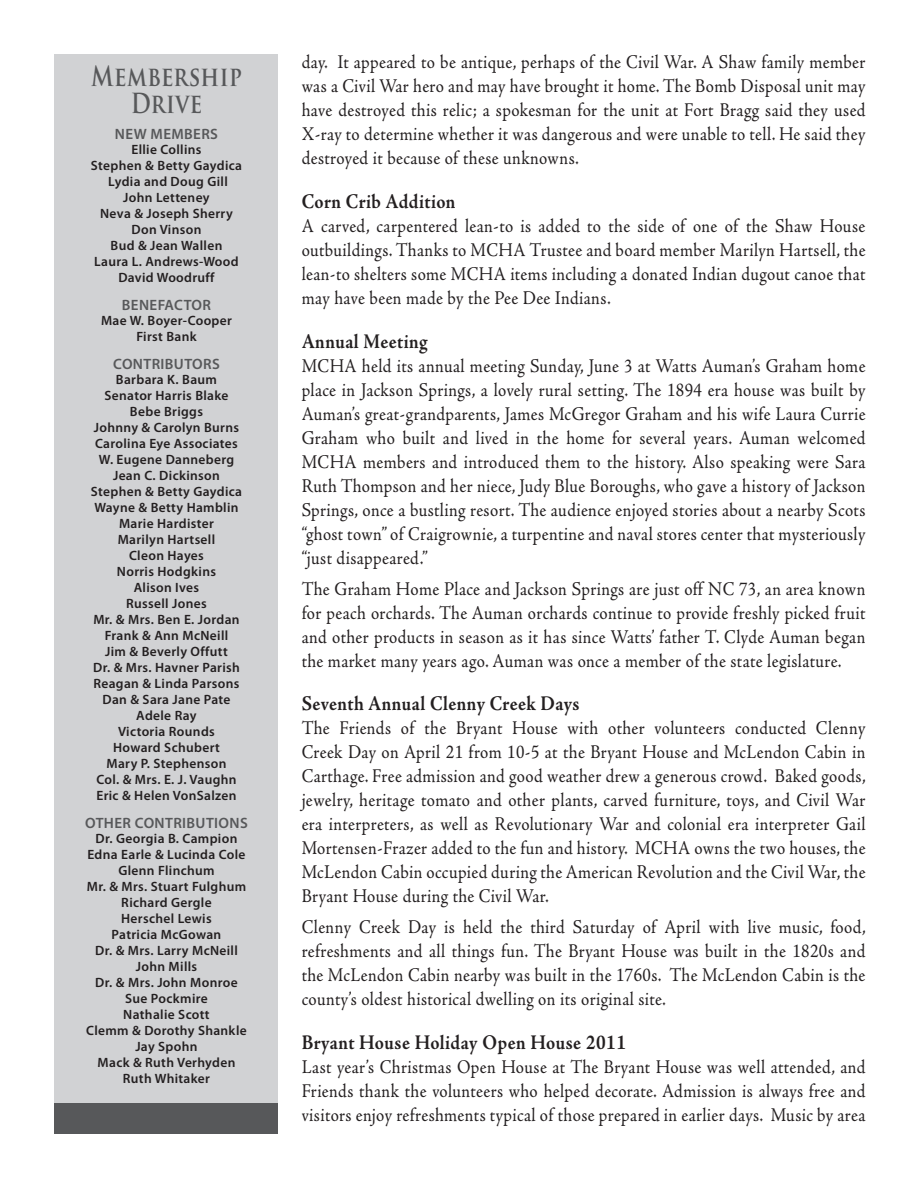
<style>
.page{position:relative;width:918px;height:1188px;background:#fff}
.page>*{position:absolute;margin:0;border:0;box-sizing:border-box;transform-origin:0 0}
.Boxes_Trajan{font:700 27px/27px "Trajan Pro";letter-spacing:.025em;color:#57585a;text-align:center;scale:.8 1}
.Body_Title{font:700 21px "Adobe Jenson Pro";letter-spacing:.02em;color:#231f20;scale:.88 1}
.Body{font:19.5px/24px "Adobe Jenson Pro";letter-spacing:.02em;color:#231f20;text-align:justify;scale:.88 1}
.Boxes_Heading{font:600 15px "Myriad Pro";letter-spacing:.025em;color:#57585a}
.Boxes_9pt{font:600 13.5px "Myriad Pro";letter-spacing:.025em;color:#231f20}
</style>
<div class="page">
<div style="left:54px;top:54px;width:224px;height:1080px;background:#d1d2d4"></div>
<div style="left:54px;top:1103px;width:224px;height:31px;background:#57585a"></div>
<p class="Boxes_Trajan" style="left:91px;top:63px;width:190px">Membership<br>Drive</p>
<p class="Boxes_Heading" style="left:115px;top:124px;width:105px">NEW MEMBERS</p>
<p class="Boxes_9pt" style="left:131px;top:141px;width:72px">Ellie Collins</p>
<p class="Boxes_9pt" style="left:91px;top:157px;width:153px">Stephen &amp; Betty Gaydica</p>
<p class="Boxes_9pt" style="left:108px;top:173px;width:121px">Lydia and Doug Gill</p>
<p class="Boxes_9pt" style="left:123px;top:189px;width:88px">John Letteney</p>
<p class="Boxes_9pt" style="left:100px;top:205px;width:134px">Neva &amp; Joseph Sherry</p>
<p class="Boxes_9pt" style="left:132px;top:221px;width:71px">Don Vinson</p>
<p class="Boxes_9pt" style="left:111px;top:237px;width:113px">Bud &amp; Jean Wallen</p>
<p class="Boxes_9pt" style="left:94px;top:253px;width:146px">Laura L. Andrews-Wood</p>
<p class="Boxes_9pt" style="left:118px;top:269px;width:98px">David Woodruff</p>
<p class="Boxes_Heading" style="left:122px;top:296px;width:91px">BENEFACTOR</p>
<p class="Boxes_9pt" style="left:101px;top:312px;width:132px">Mae W. Boyer-Cooper</p>
<p class="Boxes_9pt" style="left:136px;top:328px;width:62px">First Bank</p>
<p class="Boxes_Heading" style="left:113px;top:355px;width:108px">CONTRIBUTORS</p>
<p class="Boxes_9pt" style="left:116px;top:371px;width:103px">Barbara K. Baum</p>
<p class="Boxes_9pt" style="left:104px;top:387px;width:126px">Senator Harris Blake</p>
<p class="Boxes_9pt" style="left:130px;top:403px;width:74px">Bebe Briggs</p>
<p class="Boxes_9pt" style="left:94px;top:419px;width:147px">Johnny &amp; Carolyn Burns</p>
<p class="Boxes_9pt" style="left:95px;top:435px;width:144px">Carolina Eye Associates</p>
<p class="Boxes_9pt" style="left:99px;top:451px;width:137px">W. Eugene Danneberg</p>
<p class="Boxes_9pt" style="left:113px;top:467px;width:108px">Jean C. Dickinson</p>
<p class="Boxes_9pt" style="left:91px;top:483px;width:153px">Stephen &amp; Betty Gaydica</p>
<p class="Boxes_9pt" style="left:94px;top:499px;width:146px">Wayne &amp; Betty Hamblin</p>
<p class="Boxes_9pt" style="left:119px;top:515px;width:96px">Marie Hardister</p>
<p class="Boxes_9pt" style="left:118px;top:531px;width:99px">Marilyn Hartsell</p>
<p class="Boxes_9pt" style="left:129px;top:547px;width:76px">Cleon Hayes</p>
<p class="Boxes_9pt" style="left:117px;top:563px;width:101px">Norris Hodgkins</p>
<p class="Boxes_9pt" style="left:134px;top:579px;width:67px">Alison Ives</p>
<p class="Boxes_9pt" style="left:126px;top:595px;width:82px">Russell Jones</p>
<p class="Boxes_9pt" style="left:93px;top:611px;width:148px">Mr. &amp; Mrs. Ben E. Jordan</p>
<p class="Boxes_9pt" style="left:105px;top:627px;width:125px">Frank &amp; Ann McNeill</p>
<p class="Boxes_9pt" style="left:105px;top:643px;width:124px">Jim &amp; Beverly Offutt</p>
<p class="Boxes_9pt" style="left:93px;top:659px;width:148px">Dr. &amp; Mrs. Havner Parish</p>
<p class="Boxes_9pt" style="left:93px;top:675px;width:148px">Reagan &amp; Linda Parsons</p>
<p class="Boxes_9pt" style="left:102px;top:691px;width:130px">Dan &amp; Sara Jane Pate</p>
<p class="Boxes_9pt" style="left:136px;top:707px;width:62px">Adele Ray</p>
<p class="Boxes_9pt" style="left:118px;top:723px;width:98px">Victoria Rounds</p>
<p class="Boxes_9pt" style="left:113px;top:739px;width:108px">Howard Schubert</p>
<p class="Boxes_9pt" style="left:107px;top:755px;width:121px">Mary P. Stephenson</p>
<p class="Boxes_9pt" style="left:96px;top:771px;width:142px">Col. &amp; Mrs. E. J. Vaughn</p>
<p class="Boxes_9pt" style="left:96px;top:787px;width:142px">Eric &amp; Helen VonSalzen</p>
<p class="Boxes_Heading" style="left:85px;top:814px;width:164px">OTHER CONTRIBUTIONS</p>
<p class="Boxes_9pt" style="left:96px;top:830px;width:143px">Dr. Georgia B. Campion</p>
<p class="Boxes_9pt" style="left:87px;top:846px;width:160px">Edna Earle &amp; Lucinda Cole</p>
<p class="Boxes_9pt" style="left:118px;top:862px;width:98px">Glenn Flinchum</p>
<p class="Boxes_9pt" style="left:87px;top:878px;width:161px">Mr. &amp; Mrs. Stuart Fulghum</p>
<p class="Boxes_9pt" style="left:121px;top:894px;width:92px">Richard Gergle</p>
<p class="Boxes_9pt" style="left:121px;top:910px;width:92px">Herschel Lewis</p>
<p class="Boxes_9pt" style="left:112px;top:926px;width:111px">Patricia McGowan</p>
<p class="Boxes_9pt" style="left:95px;top:942px;width:144px">Dr. &amp; Mrs. Larry McNeill</p>
<p class="Boxes_9pt" style="left:136px;top:958px;width:63px">John Mills</p>
<p class="Boxes_9pt" style="left:95px;top:974px;width:144px">Dr. &amp; Mrs. John Monroe</p>
<p class="Boxes_9pt" style="left:125px;top:990px;width:84px">Sue Pockmire</p>
<p class="Boxes_9pt" style="left:123px;top:1006px;width:88px">Nathalie Scott</p>
<p class="Boxes_9pt" style="left:86px;top:1022px;width:162px">Clemm &amp; Dorothy Shankle</p>
<p class="Boxes_9pt" style="left:135px;top:1038px;width:64px">Jay Spohn</p>
<p class="Boxes_9pt" style="left:98px;top:1054px;width:139px">Mack &amp; Ruth Verhyden</p>
<p class="Boxes_9pt" style="left:123px;top:1070px;width:89px">Ruth Whitaker</p>
<p class="Body" style="left:302px;top:50px;width:642px">day. It appeared to be antique, perhaps of the Civil War. A Shaw family member was a Civil War hero and may have brought it home. The Bomb Disposal unit may have destroyed this relic; a spokesman for the unit at Fort Bragg said they used X-ray to determine whether it was dangerous and were unable to tell. He said they destroyed it because of these unknowns.</p>
<p class="Body_Title" style="left:302px;top:189px;width:176px">Corn Crib Addition</p>
<p class="Body" style="left:302px;top:214px;width:642px">A carved, carpentered lean-to is added to the side of one of the Shaw House outbuildings. Thanks to MCHA Trustee and board member Marilyn Hartsell, the lean-to shelters some MCHA items including a donated Indian dugout canoe that may have been made by the Pee Dee Indians.</p>
<p class="Body_Title" style="left:302px;top:329px;width:144px">Annual Meeting</p>
<p class="Body" style="left:302px;top:354px;width:642px">MCHA held its annual meeting Sunday, June 3 at Watts Auman’s Graham home place in Jackson Springs, a lovely rural setting. The 1894 era house was built by Auman’s great-grandparents, James McGregor Graham and his wife Laura Currie Graham who built and lived in the home for several years. Auman welcomed MCHA members and introduced them to the history. Also speaking were Sara Ruth Thompson and her niece, Judy Blue Boroughs, who gave a history of Jackson Springs, once a bustling resort. The audience enjoyed stories about a nearby Scots “ghost town” of Craigrownie, a turpentine and naval stores center that mysteriously “just disappeared.”</p>
<p class="Body" style="left:302px;top:577px;width:642px">The Graham Home Place and Jackson Springs are just off NC 73, an area known for peach orchards. The Auman orchards continue to provide freshly picked fruit and other products in season as it has since Watts’ father T. Clyde Auman began the market many years ago. Auman was once a member of the state legislature.</p>
<p class="Body_Title" style="left:302px;top:692px;width:317px">Seventh Annual Clenny Creek Days</p>
<p class="Body" style="left:302px;top:717px;width:643px">The Friends of the Bryant House with other volunteers conducted Clenny Creek Day on April 21 from 10-5 at the Bryant House and McLendon Cabin in Carthage. Free admission and good weather drew a generous crowd. Baked goods, jewelry, heritage tomato and other plants, carved furniture, toys, and Civil War era interpreters, as well as Revolutionary War and colonial era interpreter Gail Mortensen-Frazer added to the fun and history. MCHA owns the two houses, the McLendon Cabin occupied during the American Revolution and the Civil War, the Bryant House during the Civil War.</p>
<p class="Body" style="left:302px;top:915px;width:643px">Clenny Creek Day is held the third Saturday of April with live music, food, refreshments and all things fun. The Bryant House was built in the 1820s and the McLendon Cabin nearby was built in the 1760s. The McLendon Cabin is the county’s oldest historical dwelling on its original site.</p>
<p class="Body_Title" style="left:302px;top:1030px;width:370px">Bryant House Holiday Open House 2011</p>
<p class="Body" style="left:302px;top:1055px;width:642px">Last year’s Christmas Open House at The Bryant House was well attended, and Friends thank the volunteers who helped decorate. Admission is always free and visitors enjoy refreshments typical of those prepared in earlier days. Music by area</p>
</div>
